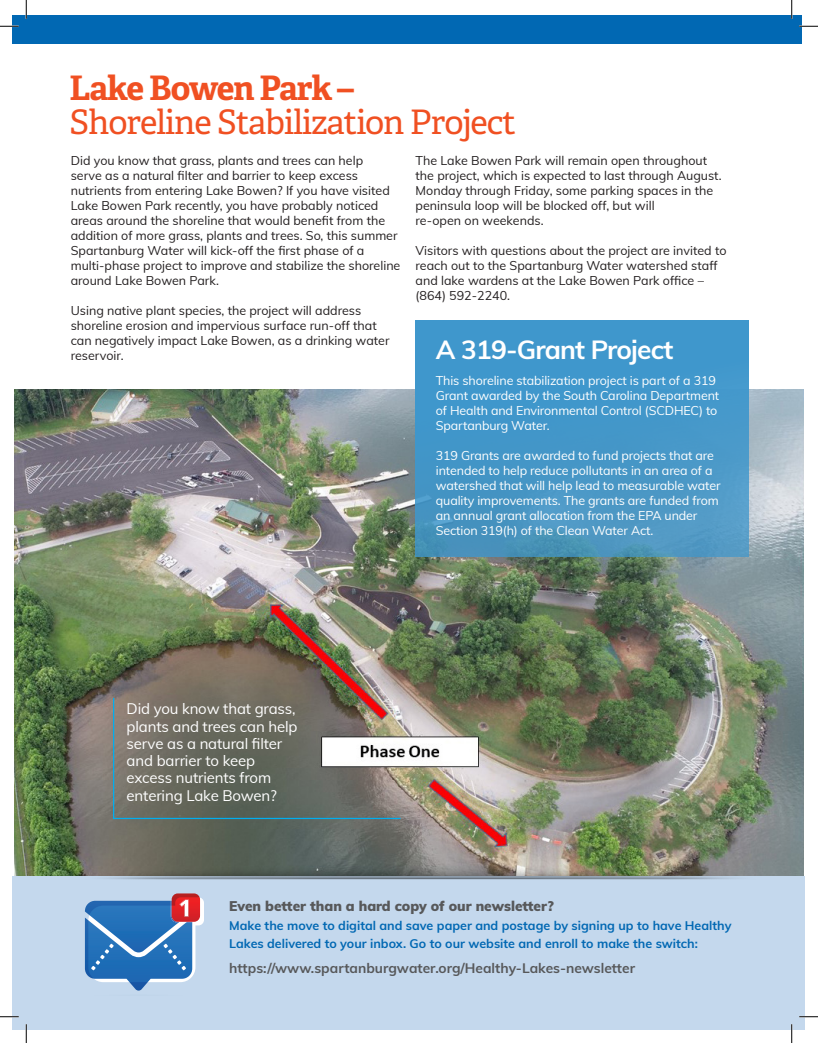
<style>
.page{position:relative;width:818px;height:1043px;background:#fff}
.page>*{position:absolute;margin:0;border:0;box-sizing:border-box;transform-origin:0 0}
.t1{font:33.75px/33.8px "Adelle";letter-spacing:-.03em;color:#f05022}
.t2{font:700 26.25px "Muli";letter-spacing:-.03em;color:#fff}
.t3{font:15px/17.2px "Muli";letter-spacing:-.01em;color:#fff}
.t4{font:700 13.75px "Muli";color:#57585a}
.t5{font:900 13.75px "Muli";color:#57585a}
.t6{font:12.5px/15px "Muli";color:#231f20}
.t7{font:12.5px/15px "Muli";letter-spacing:-.01em;color:#fff}
.t8{font:700 12.5px/18.8px "Muli";color:#0168b3}
.s1{font-weight:700}
</style>
<div class="page">
<img style="left:14px;top:389px;width:789px;height:487px">
<div style="left:415px;top:320px;width:333px;height:236px;background:linear-gradient(to bottom,#3c97cf,#4e96c0)"></div>
<div style="left:13px;top:876px;width:792px;height:154px;background:#c4d8ed"></div>
<img style="left:27px;top:831px;width:767px;height:45px">
<svg style="left:80px;top:863px;width:679px;height:127px"></svg>
<div style="left:13px;top:15px;width:788px;height:29px;background:#0168b3"></div>
<svg style="left:112px;top:696px;width:290px;height:123px;background:#76766d"></svg>
<svg style="left:0;top:25px;width:19px;height:2px"></svg>
<svg style="left:799px;top:25px;width:19px;height:2px"></svg>
<svg style="left:0;top:1015px;width:19px;height:2px"></svg>
<svg style="left:799px;top:1016px;width:19px;height:1px"></svg>
<svg style="left:25px;top:0;width:2px;height:19px"></svg>
<svg style="left:25px;top:1024px;width:2px;height:18px"></svg>
<svg style="left:790px;top:0;width:2px;height:19px"></svg>
<svg style="left:791px;top:1024px;width:1px;height:18px"></svg>
<p class="t1" style="left:69px;top:72px;width:448px"><span class="s1">Lake Bowen Park –<br></span>Shoreline Stabilization Project</p>
<p class="t6" style="left:71px;top:152px;width:331px">Did you know that grass, plants and trees can help<br>serve as a natural filter and barrier to keep excess nutrients from entering Lake Bowen? If you have visited Lake Bowen Park recently, you have probably noticed areas around the shoreline that would benefit from the addition of more grass, plants and trees. So, this summer Spartanburg Water will kick-off the first phase of a multi-phase project to improve and stabilize the shoreline around Lake Bowen Park.</p>
<p class="t6" style="left:71px;top:302px;width:320px">Using native plant species, the project will address shoreline erosion and impervious surface run-off that can negatively impact Lake Bowen, as a drinking water reservoir.</p>
<p class="t6" style="left:415px;top:152px;width:307px">The Lake Bowen Park will remain open throughout the project, which is expected to last through August.<br>Monday through Friday, some parking spaces in the peninsula loop will be blocked off, but will<br>re-open on weekends.</p>
<p class="t6" style="left:415px;top:242px;width:312px">Visitors with questions about the project are invited to reach out to the Spartanburg Water watershed staff and lake wardens at the Lake Bowen Park office – (864) 592-2240.</p>
<p class="t2" style="left:436px;top:330px;width:239px">A 319-Grant Project</p>
<p class="t7" style="left:436px;top:373px;width:285px">This shoreline stabilization project is part of a 319<br>Grant awarded by the South Carolina Department of Health and Environmental Control (SCDHEC) to Spartanburg Water.</p>
<p class="t7" style="left:436px;top:448px;width:286px">319 Grants are awarded to fund projects that are intended to help reduce pollutants in an area of a watershed that will help lead to measurable water quality improvements. The grants are funded from an annual grant allocation from the EPA under Section 319(h) of the Clean Water Act.</p>
<p class="t3" style="left:127px;top:699px;width:172px">Did you know that grass, plants and trees can help serve as a natural filter and barrier to keep excess nutrients from entering Lake Bowen?</p>
<p class="t5" style="left:229px;top:895px;width:326px">Even better than a hard copy of our newsletter?</p>
<p class="t8" style="left:229px;top:915px;width:504px">Make the move to digital and save paper and postage by signing up to have Healthy<br>Lakes delivered to your inbox. Go to our website and enroll to make the switch:</p>
<p class="t4" style="left:229px;top:958px;width:407px">https://www.spartanburgwater.org/Healthy-Lakes-newsletter</p>
</div>
